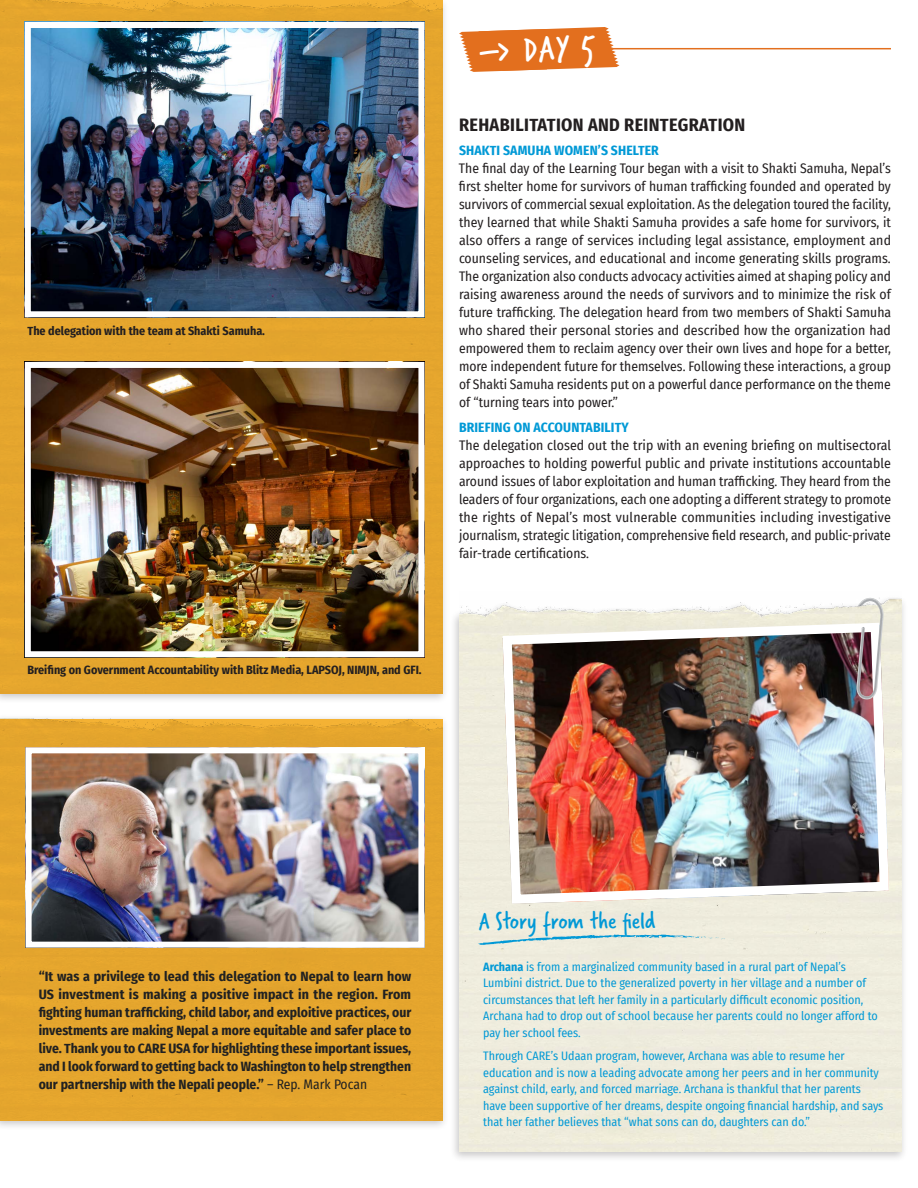
<style>
.page{position:relative;width:918px;height:1188px;background:#fff}
.page>*{position:absolute;margin:0;border:0;box-sizing:border-box;transform-origin:0 0}
.t1{font:38.25px "Verveine";color:#fff}
.t2{font:25.5px "Verveine";color:#0199d6}
.t3{font:700 18px "Fira Sans Condensed";letter-spacing:.02em;color:#231f20}
.t4{font:13.5px/18px "Fira Sans Condensed";color:#231f20;text-align:justify}
.t5{font:700 13.5px/18px "Fira Sans Condensed";color:#212121;text-align:justify}
.t6{font:700 13.5px "Fira Sans Condensed";letter-spacing:.01em;color:#0199d6}
.t7{font:12px/16.5px "Fira Sans Condensed";color:#0199d6}
.t8{font:700 12px "Fira Sans Condensed";color:#231f20}
.s1{font-weight:400}
.s2{font-weight:700}
</style>
<div class="page">
<div style="left:0;top:0;width:449px;height:704px;background:#231f20;opacity:.25"></div>
<img style="left:0;top:0;width:443px;height:693px">
<div style="left:0;top:714px;width:449px;height:417px;background:#231f20;opacity:.25"></div>
<div style="left:0;top:719px;width:443px;height:401px;background:#e4a52d"></div>
<svg style="left:459px;top:27px;width:160px;height:45px"></svg>
<hr style="left:608px;top:48px;width:283px;height:1px;background:#e36f1e">
<img style="left:32px;top:29px;width:385px;height:281px">
<div style="left:25px;top:22px;width:399px;height:295px;border:6px solid #fff"></div>
<img style="left:32px;top:369px;width:385px;height:281px">
<div style="left:25px;top:362px;width:399px;height:295px;border:6px solid #fff"></div>
<img style="left:33px;top:754px;width:384px;height:187px">
<div style="left:26px;top:747px;width:398px;height:201px;border:6px solid #fff"></div>
<div style="left:449px;top:595px;width:459px;height:568px;background:#231f20;opacity:.25"></div>
<div style="left:459px;top:595px;width:443px;height:557px;background:#efecdd"></div>
<svg style="left:478px;top:934px;width:249px;height:11px;background:#c9dedb"></svg>
<img style="left:498px;top:618px;width:396px;height:290px">
<svg style="left:854px;top:598px;width:30px;height:102px"></svg>
<p class="t8" style="left:27px;top:321px;width:239px">The delegation with the team at Shakti Samuha.</p>
<h1 class="t1" style="left:479px;top:24px;width:116px;rotate:-2deg">–&gt; DAY 5</h1>
<h3 class="t3" style="left:459px;top:109px;width:288px">REHABILITATION AND REINTEGRATION</h3>
<p class="t6" style="left:459px;top:139px;width:201px">SHAKTI SAMUHA WOMEN’S SHELTER</p>
<p class="t4" style="left:459px;top:159px;width:434px">The final day of the Learning Tour began with a visit to Shakti Samuha, Nepal’s first shelter home for survivors of human trafficking founded and operated by survivors of commercial sexual exploitation. As the delegation toured the facility, they learned that while Shakti Samuha provides a safe home for survivors, it also offers a range of services including legal assistance, employment and counseling services, and educational and income generating skills programs.<br>The organization also conducts advocacy activities aimed at shaping policy and raising awareness around the needs of survivors and to minimize the risk of future trafficking. The delegation heard from two members of Shakti Samuha who shared their personal stories and described how the organization had empowered them to reclaim agency over their own lives and hope for a better, more independent future for themselves. Following these interactions, a group of Shakti Samuha residents put on a powerful dance performance on the theme of “turning tears into power.”</p>
<p class="t6" style="left:459px;top:416px;width:171px">BRIEFING ON ACCOUNTABILITY</p>
<p class="t4" style="left:459px;top:436px;width:434px">The delegation closed out the trip with an evening briefing on multisectoral approaches to holding powerful public and private institutions accountable around issues of labor exploitation and human trafficking. They heard from the leaders of four organizations, each one adopting a different strategy to promote the rights of Nepal’s most vulnerable communities including investigative journalism, strategic litigation, comprehensive field research, and public-private fair-trade certifications.</p>
<p class="t8" style="left:27px;top:660px;width:396px">Breifing on Government Accountability with Blitz Media, LAPSOJ, NIMJN, and GFI.</p>
<p class="t5" style="left:39px;top:967px;width:374px">“It was a privilege to lead this delegation to Nepal to learn how US investment is making a positive impact in the region. From fighting human trafficking, child labor, and exploitive practices, our investments are making Nepal a more equitable and safer place to live. Thank you to CARE USA for highlighting these important issues, and I look forward to getting back to Washington to help strengthen our partnership with the Nepali people.” <span class="s1">– Rep. Mark Pocan</span></p>
<h2 class="t2" style="left:479px;top:903px;width:178px">A Story from the field</h2>
<p class="t7" style="left:483px;top:958px;width:396px"><span class="s2">Archana</span> is from a marginalized community based in a rural part of Nepal’s Lumbini district. Due to the generalized poverty in her village and a number of circumstances that left her family in a particularly difficult economic position, Archana had to drop out of school because her parents could no longer afford to pay her school fees.</p>
<p class="t7" style="left:483px;top:1047px;width:402px">Through CARE’s Udaan program, however, Archana was able to resume her education and is now a leading advocate among her peers and in her community against child, early, and forced marriage. Archana is thankful that her parents have been supportive of her dreams, despite ongoing financial hardship, and says that her father believes that “what sons can do, daughters can do.”</p>
</div>
